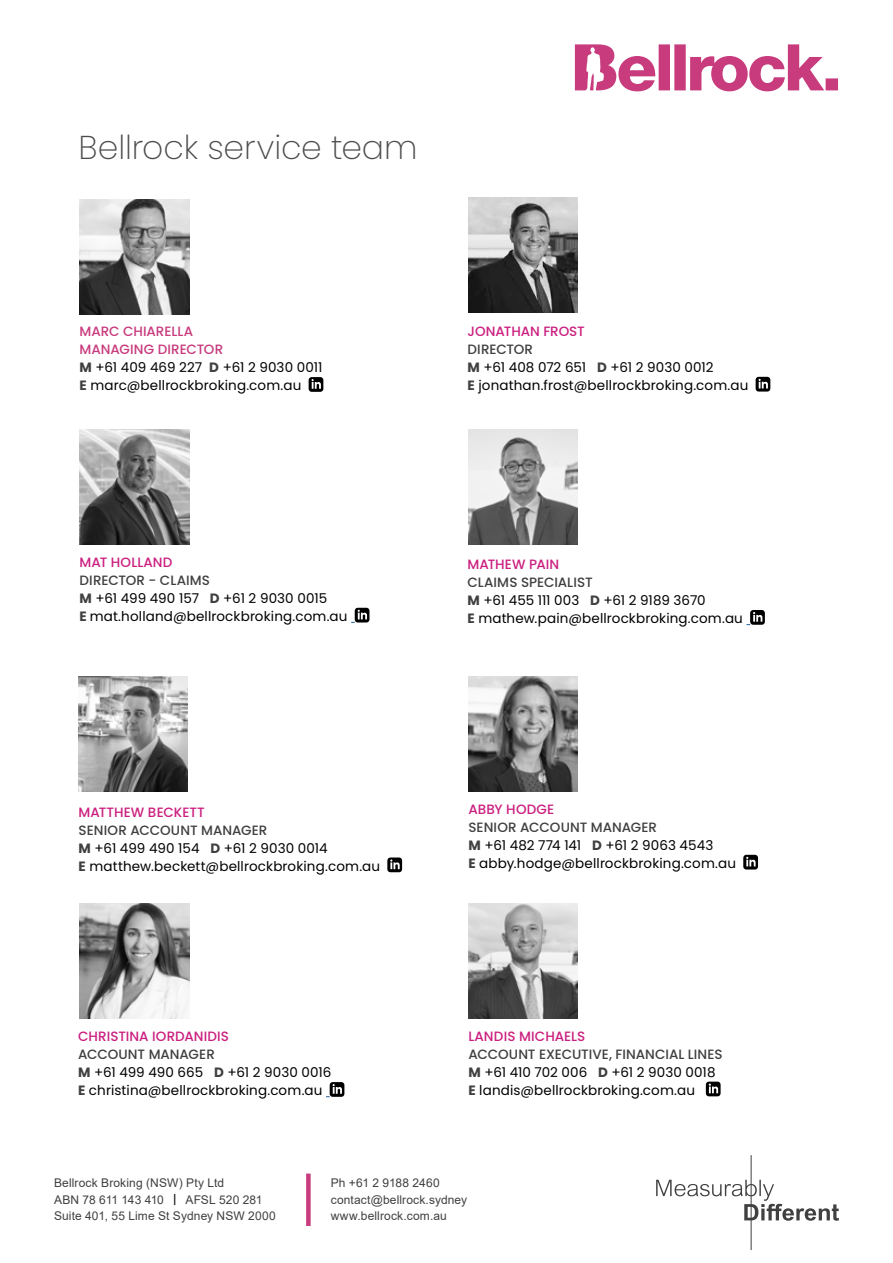
<style>
.page{position:relative;width:893px;height:1263px;background:#fff}
.page>*{position:absolute;margin:0;border:0;box-sizing:border-box;transform-origin:0 0}
.t1{font:200 33px "Poppins";letter-spacing:-.005em;color:#4e4c4d}
.t2{font:13.5px/18px "Poppins";letter-spacing:.01em;color:#000}
.t3{font:500 13.5px "Poppins";color:#cb1f7f}
.t4{font:12px/16.5px "Arial";letter-spacing:.015em;color:#404040}
.s1{font-weight:500;color:#c83b7d}
.s2{font-weight:700;color:#404040}
.s3{font-weight:500;color:#404040}
</style>
<div class="page">
<img style="left:468px;top:429px;width:110px;height:115px">
<img style="left:468px;top:676px;width:110px;height:115px">
<svg style="left:743px;top:855px;width:15px;height:14px"></svg>
<div style="left:306px;top:1173px;width:5px;height:53px;background:#c83b7d"></div>
<svg style="left:656px;top:1180px;width:183px;height:41px"></svg>
<svg style="left:575px;top:44px;width:263px;height:47px"></svg>
<hr style="left:751px;top:1155px;width:1px;height:95px;background:#404040">
<img style="left:80px;top:429px;width:109px;height:115px">
<img style="left:78px;top:676px;width:110px;height:115px">
<img style="left:80px;top:199px;width:109px;height:115px">
<svg style="left:351px;top:608px;width:18px;height:15px"></svg>
<svg style="left:309px;top:377px;width:14px;height:15px"></svg>
<img style="left:468px;top:198px;width:110px;height:115px">
<svg style="left:756px;top:377px;width:14px;height:15px"></svg>
<svg style="left:746px;top:610px;width:19px;height:15px"></svg>
<svg style="left:387px;top:857px;width:15px;height:15px"></svg>
<img style="left:80px;top:903px;width:109px;height:115px">
<svg style="left:326px;top:1082px;width:18px;height:15px"></svg>
<img style="left:468px;top:903px;width:110px;height:115px">
<svg style="left:706px;top:1081px;width:15px;height:15px"></svg>
<h1 class="t1" style="left:79px;top:128px;width:340px">Bellrock service team</h1>
<p class="t2" style="left:80px;top:323px;width:244px"><span class="s1">MARC CHIARELLA<br>MANAGING DIRECTOR<br></span><span class="s2">M</span> +61 409 469 227 <span class="s2">D</span> +61 2 9030 0011<br><span class="s2">E</span> marc@bellrockbroking.com.au</p>
<p class="t3" style="left:467px;top:323px;width:119px">JONATHAN FROST</p>
<p class="t2" style="left:467px;top:340px;width:282px"><span class="s3">DIRECTOR<br></span><span class="s2">M</span> +61 408 072 651 <span class="s2">D</span> +61 2 9030 0012<br><span class="s2">E</span> jonathan.frost@bellrockbroking.com.au</p>
<p class="t3" style="left:80px;top:554px;width:94px">MAT HOLLAND</p>
<p class="t2" style="left:80px;top:571px;width:270px"><span class="s3">DIRECTOR - CLAIMS<br></span><span class="s2">M</span> +61 499 490 157 <span class="s2">D</span> +61 2 9030 0015<br><span class="s2">E</span> mat.holland@bellrockbroking.com.au</p>
<p class="t3" style="left:79px;top:804px;width:128px">MATTHEW BECKETT</p>
<p class="t2" style="left:79px;top:821px;width:303px"><span class="s3">SENIOR ACCOUNT MANAGER<br></span><span class="s2">M</span> +61 499 490 154 <span class="s2">D</span> +61 2 9030 0014<br><span class="s2">E</span> matthew.beckett@bellrockbroking.com.au</p>
<p class="t3" style="left:78px;top:1029px;width:153px">CHRISTINA IORDANIDIS</p>
<p class="t2" style="left:78px;top:1046px;width:255px"><span class="s3">ACCOUNT MANAGER<br></span><span class="s2">M</span> +61 499 490 665 <span class="s2">D</span> +61 2 9030 0016<br><span class="s2">E</span> christina@bellrockbroking.com.au</p>
<p class="t3" style="left:467px;top:557px;width:93px">MATHEW PAIN</p>
<p class="t2" style="left:467px;top:574px;width:277px"><span class="s3">CLAIMS SPECIALIST<br></span><span class="s2">M</span> +61 455 111 003 <span class="s2">D</span> +61 2 9189 3670<br><span class="s2">E</span> mathew.pain@bellrockbroking.com.au</p>
<p class="t3" style="left:468px;top:801px;width:87px">ABBY HODGE</p>
<p class="t2" style="left:468px;top:818px;width:269px"><span class="s3">SENIOR ACCOUNT MANAGER<br></span><span class="s2">M</span> +61 482 774 141 <span class="s2">D</span> +61 2 9063 4543<br><span class="s2">E</span> abby.hodge@bellrockbroking.com.au</p>
<p class="t3" style="left:468px;top:1028px;width:119px">LANDIS MICHAELS</p>
<p class="t2" style="left:468px;top:1045px;width:256px"><span class="s3">ACCOUNT EXECUTIVE, FINANCIAL LINES<br></span><span class="s2">M</span> +61 410 702 006 <span class="s2">D</span> +61 2 9030 0018<br><span class="s2">E</span> landis@bellrockbroking.com.au</p>
<p class="t4" style="left:54px;top:1174px;width:172px">Bellrock Broking (NSW) Pty Ltd<br>ABN 78 611 143 410</p>
<p class="t4" style="left:54px;top:1191px;width:223px;text-indent:131px">AFSL 520 281<br>Suite 401, 55 Lime St Sydney NSW 2000</p>
<p class="t4" style="left:331px;top:1174px;width:138px">Ph +61 2 9188 2460 contact@bellrock.sydney www.bellrock.com.au</p>
</div>
